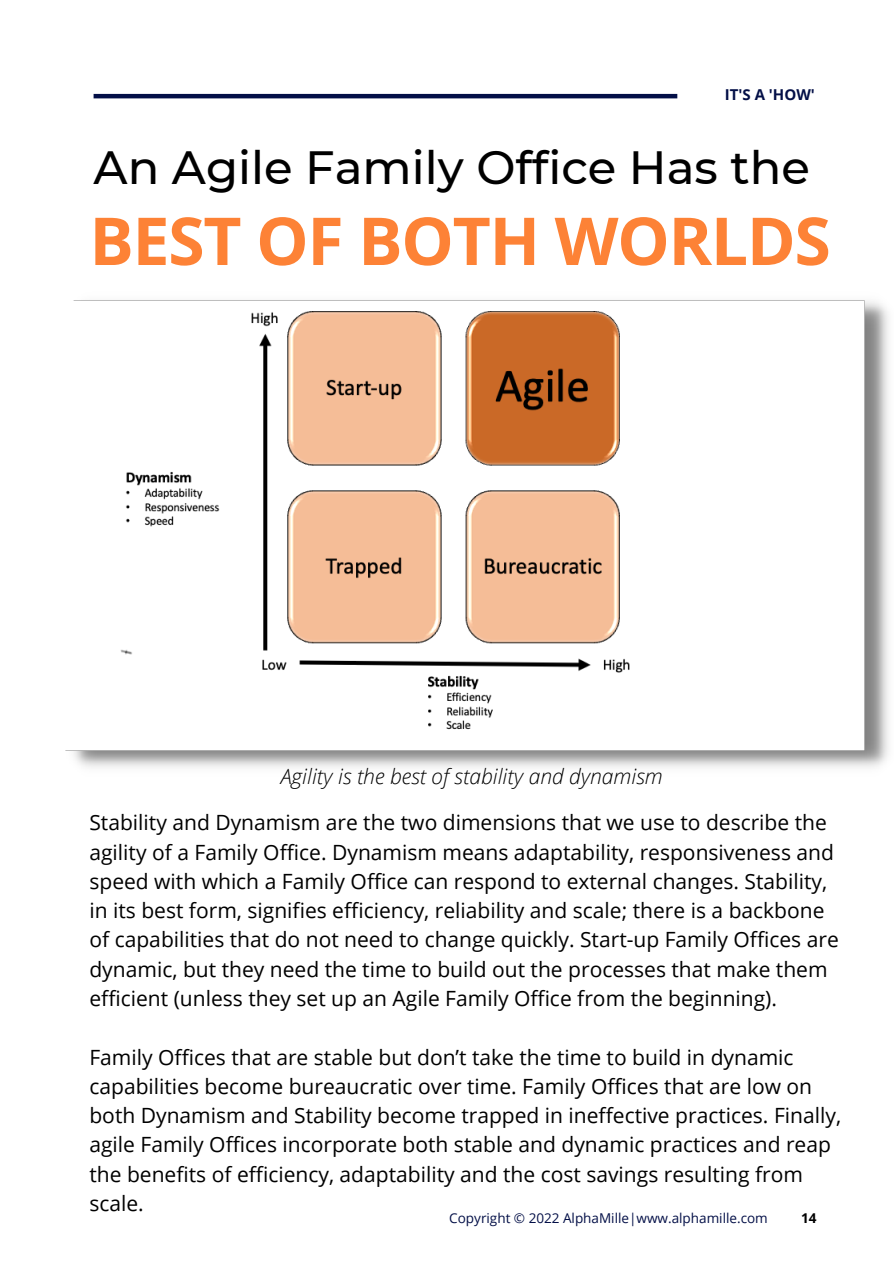
<style>
.page{position:relative;width:894px;height:1264px;background:#fff}
.page>*{position:absolute;margin:0;border:0;box-sizing:border-box;transform-origin:0 0}
.t1{font:700 66px "Open Sans";letter-spacing:-.02em;color:#fd8236}
.t2{font:500 46.5px "Montserrat";color:#000}
.t3{font:21px/29.2px "Open Sans";color:#000}
.t4{font:italic 300 21px "Open Sans";color:#000}
.t5{font:700 15px "Open Sans";color:#030f47}
.t6{font:13.5px "Open Sans";color:#030f47}
.t7{font:700 13.5px "Open Sans";color:#000}
</style>
<div class="page">
<hr style="left:94px;top:94px;width:583px;height:4px;background:#030f47">
<img style="left:65px;top:300px;width:824px;height:468px">
<p class="t5" style="left:724px;top:83px;width:91px">IT'S A 'HOW'</p>
<h2 class="t2" style="left:94px;top:139px;width:717px">An Agile Family Office Has the</h2>
<h1 class="t1" style="left:89px;top:194px;width:742px">BEST OF BOTH WORLDS</h1>
<p class="t4" style="left:281px;top:761px;width:383px">Agility is the best of stability and dynamism</p>
<p class="t3" style="left:89px;top:807px;width:750px">Stability and Dynamism are the two dimensions that we use to describe the agility of a Family Office. Dynamism means adaptability, responsiveness and speed with which a Family Office can respond to external changes. Stability, in its best form, signifies efficiency, reliability and scale; there is a backbone of capabilities that do not need to change quickly. Start-up Family Offices are dynamic, but they need the time to build out the processes that make them efficient (unless they set up an Agile Family Office from the beginning).</p>
<p class="t3" style="left:89px;top:1041px;width:753px">Family Offices that are stable but don’t take the time to build in dynamic capabilities become bureaucratic over time. Family Offices that are low on both Dynamism and Stability become trapped in ineffective practices. Finally, agile Family Offices incorporate both stable and dynamic practices and reap the benefits of efficiency, adaptability and the cost savings resulting from scale.</p>
<p class="t6" style="left:449px;top:1208px;width:320px">Copyright © 2022 AlphaMille|www.alphamille.com</p>
<p class="t7" style="left:800px;top:1208px;width:17px">14</p>
</div>
